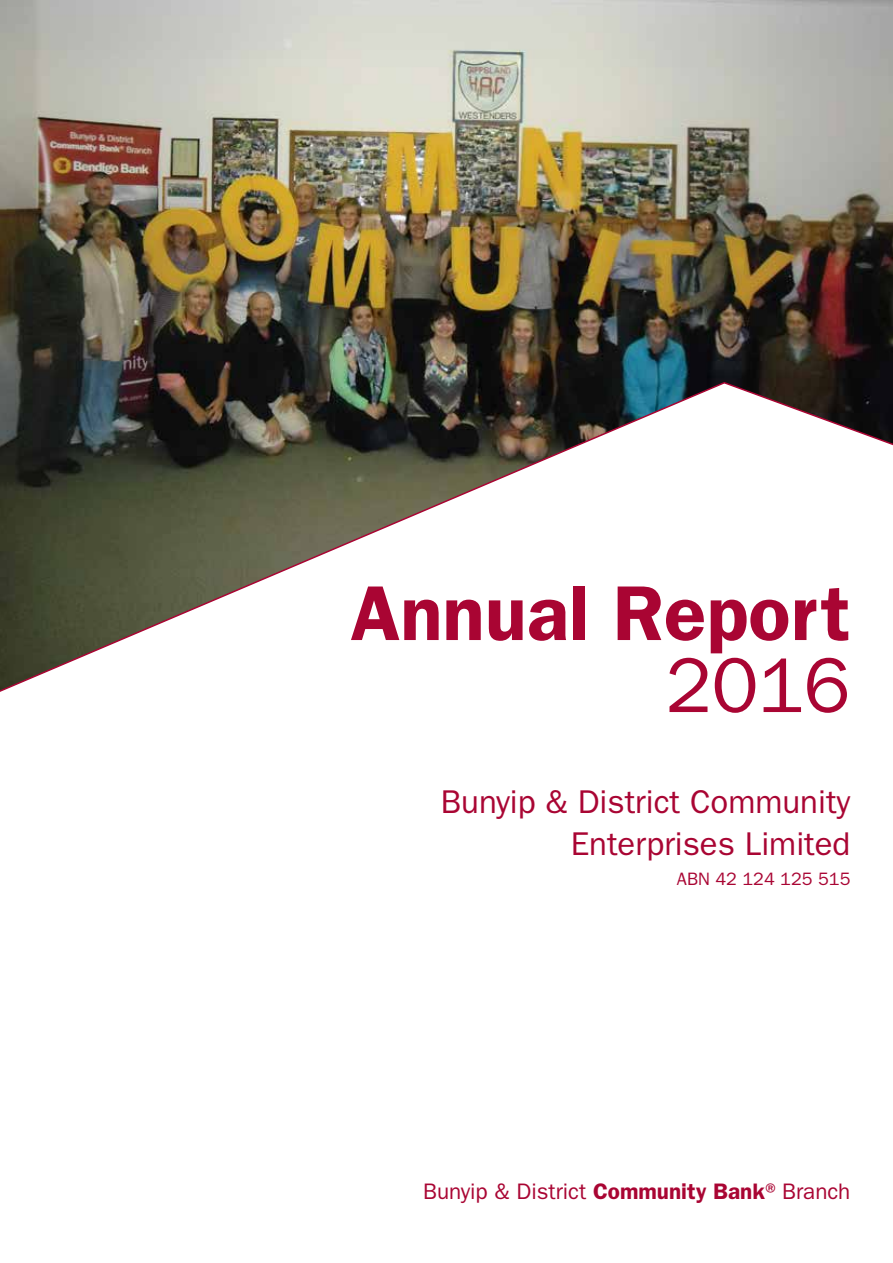
<style>
.page{position:relative;width:893px;height:1263px;background:#fff}
.page>*{position:absolute;margin:0;border:0;box-sizing:border-box;transform-origin:0 0}
.t1{font:600 78px "Franklin Gothic";color:#a90533}
.t2{font:78px "Franklin Gothic";color:#a90533}
.t3{font:33px/42px "Franklin Gothic";color:#a90533;text-align:right}
.t4{font:22.5px "Franklin Gothic";color:#a90533}
.t5{font:18px "Franklin Gothic";color:#a90533}
.s1{font-weight:600}
</style>
<div class="page">
<img style="left:0;top:0;width:893px;height:381px">
<svg style="left:0;top:381px;width:893px;height:311px"></svg>
<h1 class="t1" style="left:350px;top:567px;width:501px">Annual Report</h1>
<h1 class="t2" style="left:666px;top:641px;width:186px">2016</h1>
<p class="t3" style="left:441px;top:781px;width:411px">Bunyip &amp; District Community<br>Enterprises Limited</p>
<p class="t5" style="left:677px;top:869px;width:175px">ABN 42 124 125 515</p>
<p class="t4" style="left:423px;top:1178px;width:429px">Bunyip &amp; District <span class="s1">Community Bank</span>®Branch</p>
</div>
